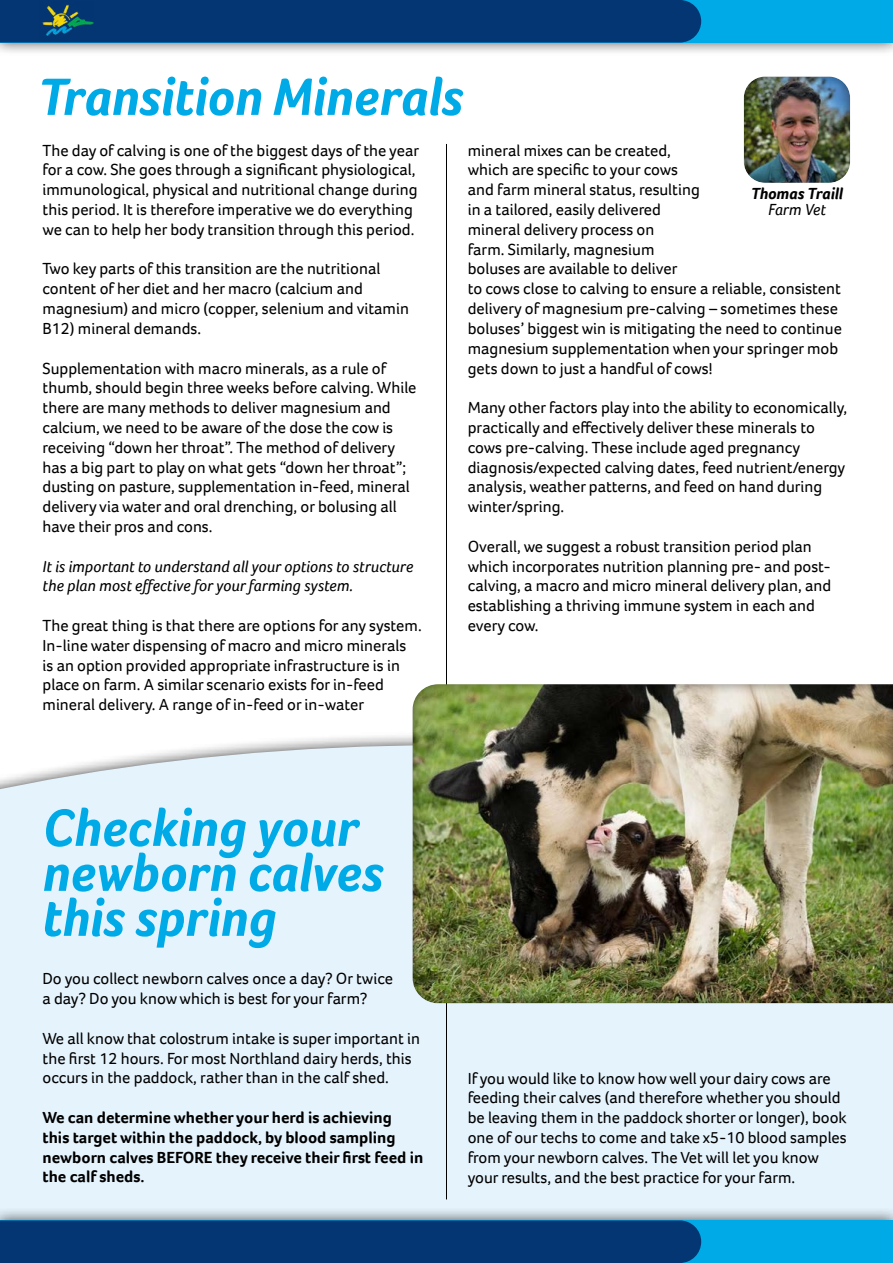
<style>
.page{position:relative;width:893px;height:1263px;background:#fff}
.page>*{position:absolute;margin:0;border:0;box-sizing:border-box;transform-origin:0 0}
.t1{font:italic 700 54px/45px "Foco";color:#00aae7}
.t2{font:16.5px/19.8px "Foco";color:#000}
.t3{font:700 16.5px/19.8px "Foco";color:#000}
.t4{font:italic 16.5px/19.8px "Foco";color:#000}
.t5{font:italic 700 16.5px "Foco";color:#000}
</style>
<div class="page">
<div style="left:0;top:745px;width:893px;height:461px;background:#e5f3fc"></div>
<div style="left:731px;top:66px;width:134px;height:118px;background:#000;opacity:.5"></div>
<hr style="left:446px;top:785px;width:1px;height:414px;background:#000">
<hr style="left:446px;top:144px;width:1px;height:558px;background:#000">
<div style="left:0;top:1206px;width:893px;height:57px;background:#000;opacity:.75"></div>
<div style="left:0;top:1220px;width:893px;height:43px;background:#00aae7"></div>
<div style="left:0;top:0;width:893px;height:57px;background:#000;opacity:.75"></div>
<div style="left:0;top:0;width:893px;height:43px;background:#00aae7"></div>
<div style="left:0;top:1220px;width:701px;height:43px;background:#043673"></div>
<div style="left:0;top:0;width:701px;height:43px;background:#043673"></div>
<img style="left:38px;top:0;width:57px;height:43px">
<div style="left:400px;top:673px;width:493px;height:331px;background:#000;opacity:.5"></div>
<h1 class="t1" style="left:38px;top:74px;width:427px">Transition Minerals</h1>
<p class="t2" style="left:43px;top:140px;width:378px">The day of calving is one of the biggest days of the year for a cow. She goes through a significant physiological, immunological, physical and nutritional change during this period. It is therefore imperative we do everything we can to help her body transition through this period.</p>
<p class="t2" style="left:43px;top:259px;width:368px">Two key parts of this transition are the nutritional content of her diet and her macro (calcium and magnesium) and micro (copper, selenium and vitamin B12) mineral demands.</p>
<p class="t2" style="left:43px;top:358px;width:375px">Supplementation with macro minerals, as a rule of thumb, should begin three weeks before calving. While there are many methods to deliver magnesium and calcium, we need to be aware of the dose the cow is receiving “down her throat”. The method of delivery has a big part to play on what gets “down her throat”; dusting on pasture, supplementation in-feed, mineral delivery via water and oral drenching, or bolusing all have their pros and cons.</p>
<p class="t4" style="left:43px;top:556px;width:372px">It is important to understand all your options to structure the plan most effective for your farming system.</p>
<p class="t2" style="left:43px;top:615px;width:381px">The great thing is that there are options for any system.<br>In-line water dispensing of macro and micro minerals<br>is an option provided appropriate infrastructure is in place on farm. A similar scenario exists for in-feed mineral delivery. A range of in-feed or in-water</p>
<h1 class="t1" style="left:43px;top:804px;width:342px">Checking your newborn calves this spring</h1>
<p class="t2" style="left:43px;top:969px;width:352px">Do you collect newborn calves once a day? Or twice a day? Do you know which is best for your farm?</p>
<p class="t2" style="left:43px;top:1028px;width:379px">We all know that colostrum intake is super important in the first 12 hours. For most Northland dairy herds, this occurs in the paddock, rather than in the calf shed.</p>
<p class="t3" style="left:43px;top:1107px;width:382px">We can determine whether your herd is achieving<br>this target within the paddock, by blood sampling newborn calves BEFORE they receive their first feed in the calf sheds.</p>
<p class="t2" style="left:468px;top:140px;width:376px">mineral mixes can be created,<br>which are specific to your cows<br>and farm mineral status, resulting<br>in a tailored, easily delivered<br>mineral delivery process on<br>farm. Similarly, magnesium<br>boluses are available to deliver<br>to cows close to calving to ensure a reliable, consistent delivery of magnesium pre-calving – sometimes these boluses’ biggest win is mitigating the need to continue magnesium supplementation when your springer mob gets down to just a handful of cows!</p>
<p class="t2" style="left:468px;top:397px;width:381px">Many other factors play into the ability to economically, practically and effectively deliver these minerals to cows pre-calving. These include aged pregnancy diagnosis/expected calving dates, feed nutrient/energy analysis, weather patterns, and feed on hand during winter/spring.</p>
<p class="t2" style="left:468px;top:536px;width:365px">Overall, we suggest a robust transition period plan which incorporates nutrition planning pre- and post&shy;calving, a macro and micro mineral delivery plan, and establishing a thriving immune system in each and every cow.</p>
<p class="t5" style="left:751px;top:182px;width:93px">Thomas Traill</p>
<p class="t4" style="left:768px;top:200px;width:59px">Farm Vet</p>
<p class="t2" style="left:468px;top:1068px;width:380px">If you would like to know how well your dairy cows are feeding their calves (and therefore whether you should be leaving them in the paddock shorter or longer), book one of our techs to come and take x5-10 blood samples from your newborn calves. The Vet will let you know your results, and the best practice for your farm.</p>
</div>
